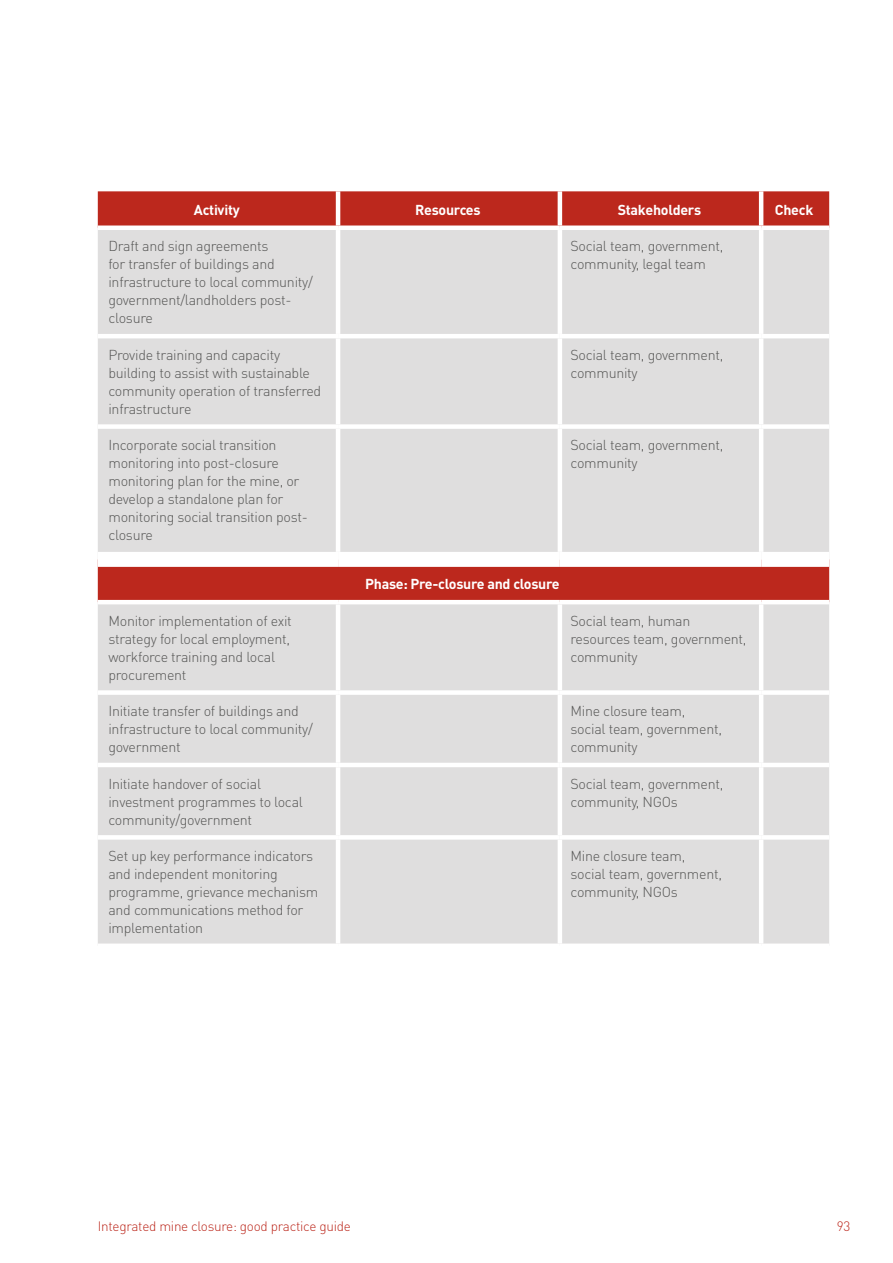
<style>
.page{position:relative;width:893px;height:1263px;background:#fff}
.page>*{position:absolute;margin:0;border:0;box-sizing:border-box;transform-origin:0 0}
.t1{font:300 14.25px/18px "DIN Pro";letter-spacing:-.02em;color:#565655}
.t2{font:700 14.25px "DIN Pro";letter-spacing:-.02em;color:#fff}
.t3{font:300 13.5px "DIN Pro";letter-spacing:-.02em;color:#bc281d}
</style>
<div class="page">
<div style="left:98px;top:191px;width:731px;height:34px;background:#bc281d"></div>
<div style="left:98px;top:230px;width:731px;height:713px;background:#dfdede"></div>
<hr style="left:98px;top:334px;width:240px;height:4px;background:#fff">
<hr style="left:338px;top:334px;width:222px;height:4px;background:#fff">
<hr style="left:560px;top:334px;width:201px;height:4px;background:#fff">
<hr style="left:761px;top:334px;width:68px;height:4px;background:#fff">
<div style="left:98px;top:424px;width:240px;height:5px;background:#fff"></div>
<div style="left:338px;top:424px;width:222px;height:5px;background:#fff"></div>
<div style="left:560px;top:424px;width:201px;height:5px;background:#fff"></div>
<div style="left:761px;top:424px;width:68px;height:5px;background:#fff"></div>
<hr style="left:98px;top:600px;width:240px;height:4px;background:#fff">
<hr style="left:338px;top:600px;width:222px;height:4px;background:#fff">
<hr style="left:560px;top:600px;width:201px;height:4px;background:#fff">
<hr style="left:761px;top:600px;width:68px;height:4px;background:#fff">
<div style="left:98px;top:690px;width:240px;height:5px;background:#fff"></div>
<div style="left:338px;top:690px;width:222px;height:5px;background:#fff"></div>
<div style="left:560px;top:690px;width:201px;height:5px;background:#fff"></div>
<div style="left:761px;top:690px;width:68px;height:5px;background:#fff"></div>
<hr style="left:98px;top:763px;width:240px;height:4px;background:#fff">
<hr style="left:338px;top:763px;width:222px;height:4px;background:#fff">
<hr style="left:560px;top:763px;width:201px;height:4px;background:#fff">
<hr style="left:761px;top:763px;width:68px;height:4px;background:#fff">
<div style="left:98px;top:835px;width:240px;height:5px;background:#fff"></div>
<div style="left:338px;top:835px;width:222px;height:5px;background:#fff"></div>
<div style="left:560px;top:835px;width:201px;height:5px;background:#fff"></div>
<div style="left:761px;top:835px;width:68px;height:5px;background:#fff"></div>
<hr style="left:336px;top:191px;width:4px;height:34px;background:#fff">
<hr style="left:558px;top:191px;width:4px;height:34px;background:#fff">
<hr style="left:759px;top:191px;width:4px;height:34px;background:#fff">
<hr style="left:336px;top:230px;width:4px;height:104px;background:#fff">
<hr style="left:558px;top:230px;width:4px;height:104px;background:#fff">
<hr style="left:759px;top:230px;width:4px;height:104px;background:#fff">
<hr style="left:336px;top:338px;width:4px;height:86px;background:#fff">
<hr style="left:558px;top:338px;width:4px;height:86px;background:#fff">
<hr style="left:759px;top:338px;width:4px;height:86px;background:#fff">
<hr style="left:336px;top:429px;width:4px;height:123px;background:#fff">
<hr style="left:558px;top:429px;width:4px;height:123px;background:#fff">
<hr style="left:759px;top:429px;width:4px;height:123px;background:#fff">
<hr style="left:336px;top:604px;width:4px;height:86px;background:#fff">
<hr style="left:558px;top:604px;width:4px;height:86px;background:#fff">
<hr style="left:759px;top:604px;width:4px;height:86px;background:#fff">
<hr style="left:336px;top:695px;width:4px;height:68px;background:#fff">
<hr style="left:558px;top:695px;width:4px;height:68px;background:#fff">
<hr style="left:759px;top:695px;width:4px;height:68px;background:#fff">
<hr style="left:336px;top:767px;width:4px;height:68px;background:#fff">
<hr style="left:558px;top:767px;width:4px;height:68px;background:#fff">
<hr style="left:759px;top:767px;width:4px;height:68px;background:#fff">
<hr style="left:336px;top:840px;width:4px;height:103px;background:#fff">
<hr style="left:558px;top:840px;width:4px;height:103px;background:#fff">
<hr style="left:759px;top:840px;width:4px;height:103px;background:#fff">
<div style="left:98px;top:552px;width:240px;height:15px;background:#fff"></div>
<div style="left:338px;top:552px;width:222px;height:15px;background:#fff"></div>
<div style="left:560px;top:552px;width:201px;height:15px;background:#fff"></div>
<div style="left:761px;top:552px;width:68px;height:15px;background:#fff"></div>
<p class="t2" style="left:194px;top:200px;width:47px">Activity</p>
<p class="t2" style="left:415px;top:200px;width:67px">Resources</p>
<p class="t2" style="left:618px;top:200px;width:85px">Stakeholders</p>
<p class="t2" style="left:775px;top:200px;width:40px">Check</p>
<p class="t1" style="left:108px;top:237px;width:206px">Draft and sign agreements<br>for transfer of buildings and infrastructure to local community/ government/landholders post&shy;closure</p>
<p class="t1" style="left:570px;top:237px;width:154px">Social team, government, community, legal team</p>
<p class="t1" style="left:108px;top:345px;width:214px">Provide training and capacity building to assist with sustainable community operation of transferred infrastructure</p>
<p class="t1" style="left:570px;top:345px;width:154px">Social team, government, community</p>
<p class="t1" style="left:108px;top:435px;width:201px">Incorporate social transition monitoring into post-closure monitoring plan for the mine, or develop a standalone plan for monitoring social transition post&shy;closure</p>
<p class="t1" style="left:570px;top:435px;width:154px">Social team, government, community</p>
<p class="t2" style="left:365px;top:574px;width:196px">Phase: Pre-closure and closure</p>
<p class="t1" style="left:108px;top:611px;width:185px">Monitor implementation of exit strategy for local employment, workforce training and local procurement</p>
<p class="t1" style="left:570px;top:611px;width:178px">Social team, human resources team, government, community</p>
<p class="t1" style="left:108px;top:701px;width:206px">Initiate transfer of buildings and infrastructure to local community/ government</p>
<p class="t1" style="left:570px;top:701px;width:153px">Mine closure team, social team, government, community</p>
<p class="t1" style="left:108px;top:774px;width:196px">Initiate handover of social investment programmes to local community/government</p>
<p class="t1" style="left:570px;top:774px;width:154px">Social team, government, community, NGOs</p>
<p class="t1" style="left:108px;top:846px;width:211px">Set up key performance indicators and independent monitoring programme, grievance mechanism and communications method for implementation</p>
<p class="t1" style="left:570px;top:846px;width:153px">Mine closure team, social team, government, community, NGOs</p>
<p class="t3" style="left:98px;top:1217px;width:255px">Integrated mine closure: good practice guide</p>
<p class="t3" style="left:837px;top:1217px;width:15px">93</p>
</div>
